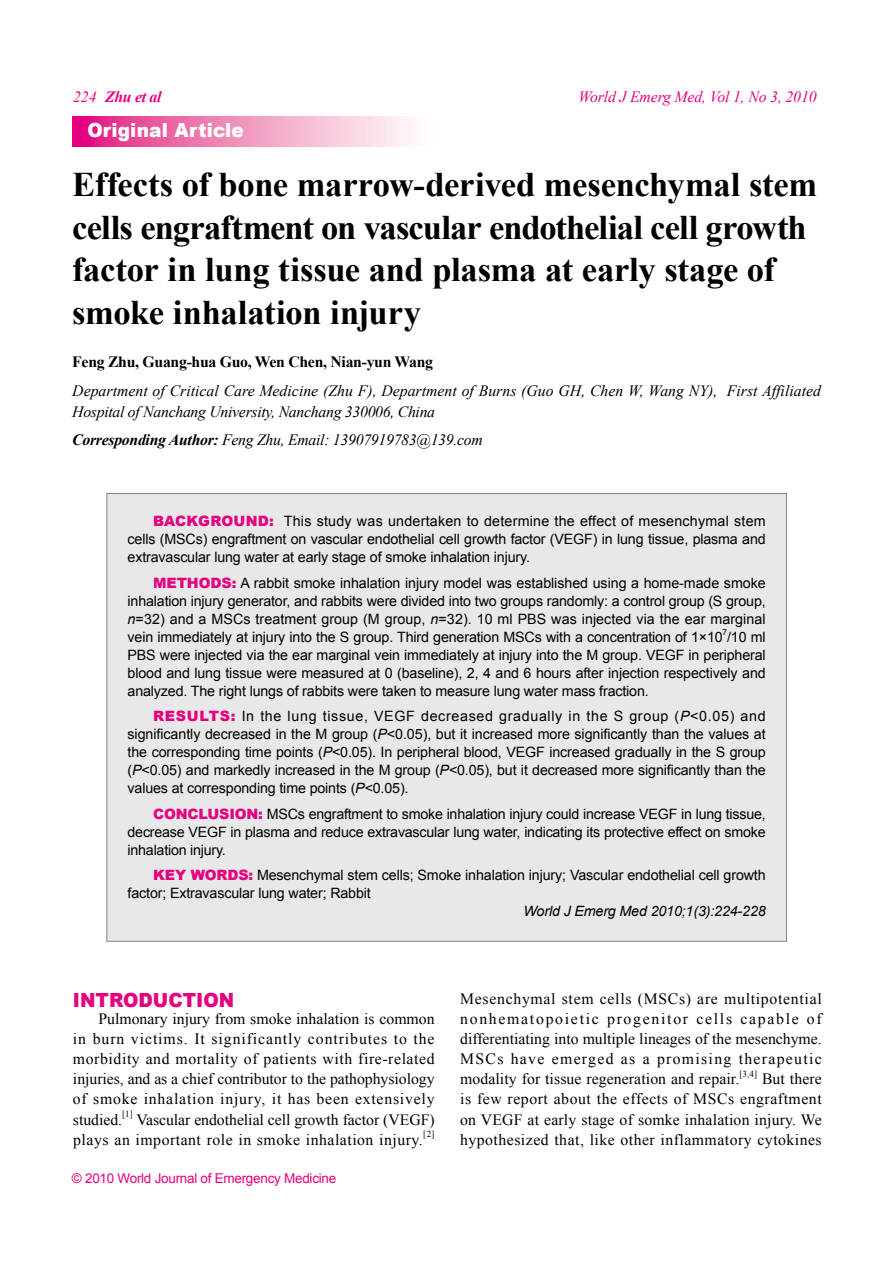
<style>
.page{position:relative;width:893px;height:1263px;background:#fff}
.page>*{position:absolute;margin:0;border:0;box-sizing:border-box;transform-origin:0 0}
.t1{font:700 34.5px/42.5px "Times New Roman";letter-spacing:-.015em;color:#000}
.t2{font:900 19.5px "Arial";letter-spacing:.01em;color:#fff;scale:.95 1}
.t3{font:900 19.5px "Arial";color:#e4007f;scale:.95 1}
.t4{font:15.75px/20.1px "Times New Roman";letter-spacing:.03em;color:#000;text-align:justify}
.t5{font:italic 15.75px/21px "Times New Roman";color:#000}
.t6{font:italic 15.75px "Times New Roman";letter-spacing:-.02em;color:#000}
.t7{font:700 15.75px "Times New Roman";letter-spacing:-.02em;color:#000}
.t8{font:italic 15.75px "Times New Roman";letter-spacing:-.01em;color:#e4007f}
.t9{font:italic 700 15.75px "Times New Roman";letter-spacing:-.02em;color:#e4007f}
.t10{font:14.25px/18px "Arial";letter-spacing:-.01em;color:#000;text-align:justify}
.t11{font:italic 14.25px "Arial";letter-spacing:-.01em;color:#000}
.t12{font:13.5px "Arial";letter-spacing:-.02em;color:#e4007f}
.t13{font:9.15px "Times New Roman";color:#000}
.t14{font:8.25px "Arial";color:#000}
.s1{font-weight:400}
.s2{font-weight:700}
.s3{font-weight:900;color:#e4007f}
.s4{font-style:italic}
</style>
<div class="page">
<svg style="left:72px;top:116px;width:341px;height:31px;background:#f08dbc"></svg>
<div style="left:106px;top:493px;width:681px;height:449px;background:#e8e8e8"></div>
<p class="t9" style="left:73px;top:91px;width:90px"><span class="s1">224</span> Zhu et al</p>
<p class="t8" style="left:578px;top:91px;width:239px">World J Emerg Med, Vol 1, No 3, 2010</p>
<h2 class="t2" style="left:87px;top:123px;width:166px">Original Article</h2>
<h1 class="t1" style="left:72px;top:167px;width:746px">Effects of bone marrow-derived mesenchymal stem cells engraftment on vascular endothelial cell growth factor in lung tissue and plasma at early stage of smoke inhalation injury</h1>
<p class="t7" style="left:72px;top:356px;width:362px">Feng Zhu, Guang-hua Guo, Wen Chen, Nian-yun Wang</p>
<p class="t5" style="left:72px;top:381px;width:750px">Department of Critical Care Medicine (Zhu F), Department of Burns (Guo GH, Chen W, Wang NY), First Affiliated<br>Hospital of Nanchang University, Nanchang 330006, China</p>
<p class="t6" style="left:72px;top:434px;width:412px"><span class="s2">Corresponding Author:</span> Feng Zhu, Email: 13907919783@139.com</p>
<p class="t10" style="left:128px;top:514px;width:639px;text-indent:26px"><span class="s3">BACKGROUND:</span> This study was undertaken to determine the effect of mesenchymal stem cells (MSCs) engraftment on vascular endothelial cell growth factor (VEGF) in lung tissue, plasma and extravascular lung water at early stage of smoke inhalation injury.</p>
<p class="t10" style="left:128px;top:575px;width:639px;text-indent:26px"><span class="s3">METHODS:</span> A rabbit smoke inhalation injury model was established using a home-made smoke inhalation injury generator, and rabbits were divided into two groups randomly: a control group (S group, <span class="s4">n</span>=32) and a MSCs treatment group (M group, <span class="s4">n</span>=32). 10 ml PBS was injected via the ear marginal vein immediately at injury into the S group. Third generation MSCs with a concentration of 1×10 /10 ml</p>
<p class="t14" style="left:722px;top:629px;width:6px">7</p>
<p class="t10" style="left:128px;top:647px;width:639px">PBS were injected via the ear marginal vein immediately at injury into the M group. VEGF in peripheral blood and lung tissue were measured at 0 (baseline), 2, 4 and 6 hours after injection respectively and analyzed. The right lungs of rabbits were taken to measure lung water mass fraction.</p>
<p class="t10" style="left:128px;top:709px;width:639px;text-indent:26px"><span class="s3">RESULTS:</span> In the lung tissue, VEGF decreased gradually in the S group (<span class="s4">P</span>&lt;0.05) and significantly decreased in the M group (<span class="s4">P</span>&lt;0.05), but it increased more significantly than the values at the corresponding time points (<span class="s4">P</span>&lt;0.05). In peripheral blood, VEGF increased gradually in the S group (<span class="s4">P</span>&lt;0.05) and markedly increased in the M group (<span class="s4">P</span>&lt;0.05), but it decreased more significantly than the values at corresponding time points (<span class="s4">P</span>&lt;0.05).</p>
<p class="t10" style="left:128px;top:806px;width:639px;text-indent:26px"><span class="s3">CONCLUSION:</span> MSCs engraftment to smoke inhalation injury could increase VEGF in lung tissue, decrease VEGF in plasma and reduce extravascular lung water, indicating its protective effect on smoke inhalation injury.</p>
<p class="t10" style="left:128px;top:868px;width:639px;text-indent:26px"><span class="s3">KEY WORDS:</span> Mesenchymal stem cells; Smoke inhalation injury; Vascular endothelial cell growth factor; Extravascular lung water; Rabbit</p>
<p class="t11" style="left:523px;top:906px;width:244px">World J Emerg Med 2010;1(3):224-228</p>
<h2 class="t3" style="left:73px;top:993px;width:171px">INTRODUCTION</h2>
<p class="t4" style="left:73px;top:1010px;width:363px;text-indent:26px">Pulmonary injury from smoke inhalation is common in burn victims. It significantly contributes to the morbidity and mortality of patients with fire-related injuries, and as a chief contributor to the pathophysiology of smoke inhalation injury, it has been extensively studied.</p>
<p class="t13" style="left:122px;top:1111px;width:12px">[1]</p>
<p class="t4" style="left:73px;top:1111px;width:363px;text-indent:63px">Vascular endothelial cell growth factor (VEGF) plays an important role in smoke inhalation injury.</p>
<p class="t13" style="left:423px;top:1131px;width:13px">[2]</p>
<p class="t12" style="left:68px;top:1171px;width:86px">www.wjem.org</p>
<p class="t12" style="left:72px;top:1173px;width:266px">© 2010 World Journal of Emergency Medicine</p>
<p class="t4" style="left:460px;top:990px;width:363px">Mesenchymal stem cells (MSCs) are multipotential nonhematopoietic progenitor cells capable of differentiating into multiple lineages of the mesenchyme.<br>MSCs have emerged as a promising therapeutic modality for tissue regeneration and repair.</p>
<p class="t13" style="left:739px;top:1071px;width:19px">[3,4]</p>
<p class="t4" style="left:460px;top:1071px;width:363px;text-indent:302px">But there is few report about the effects of MSCs engraftment on VEGF at early stage of somke inhalation injury. We hypothesized that, like other inflammatory cytokines</p>
</div>
